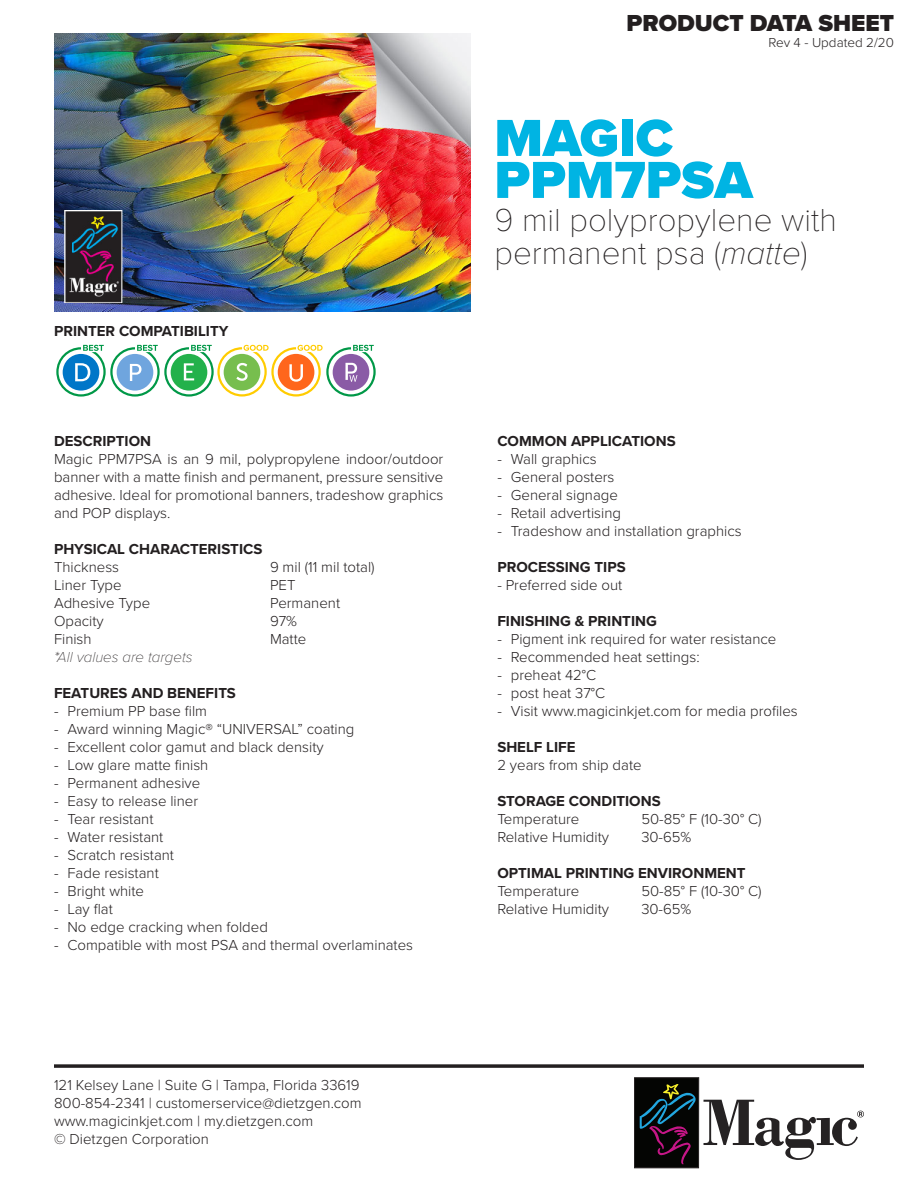
<style>
.page{position:relative;width:918px;height:1188px;background:#fff}
.page>*{position:absolute;margin:0;border:0;box-sizing:border-box;transform-origin:0 0}
.t1{font:900 54px "Proxima Nova";color:#00b4e3}
.t2{font:100 33px/33px "Proxima Nova T";color:#231f20}
.t3{font:900 24px "Proxima Nova";color:#231f20}
.t4{font:300 15px/18px "Proxima Nova";color:#231f20}
.t5{font:700 15px "Proxima Nova";color:#231f20}
.t6{font:italic 100 15px "Proxima Nova";color:#231f20}
.t7{font:300 13.5px "Proxima Nova";color:#231f20}
.s1{font-family:"Proxima Nova";font-style:italic}
</style>
<div class="page">
<div style="left:635px;top:1078px;width:64px;height:90px;background:#040503"></div>
<div style="left:635px;top:1078px;width:64px;height:90px;border:1px solid #231f20"></div>
<svg style="left:640px;top:1084px;width:56px;height:80px"></svg>
<svg style="left:704px;top:1100px;width:160px;height:60px"></svg>
<img style="left:54px;top:33px;width:417px;height:279px">
<hr style="left:54px;top:1065px;width:810px;height:3px;background:#231f20">
<svg style="left:56px;top:345px;width:320px;height:52px"></svg>
<p class="t5" style="left:54px;top:320px;width:176px">PRINTER COMPATIBILITY</p>
<p class="t5" style="left:54px;top:430px;width:99px">DESCRIPTION</p>
<p class="t4" style="left:54px;top:449px;width:391px;text-align:justify">Magic PPM7PSA is an 9 mil, polypropylene indoor/outdoor banner with a matte finish and permanent, pressure sensitive adhesive. Ideal for promotional banners, tradeshow graphics and POP displays.</p>
<p class="t5" style="left:54px;top:538px;width:210px">PHYSICAL CHARACTERISTICS</p>
<p class="t4" style="left:54px;top:557px;width:67px">Thickness</p>
<p class="t4" style="left:270px;top:557px;width:106px">9 mil (11 mil total)</p>
<p class="t4" style="left:54px;top:575px;width:69px">Liner Type</p>
<p class="t4" style="left:270px;top:575px;width:27px">PET</p>
<p class="t4" style="left:54px;top:593px;width:98px">Adhesive Type</p>
<p class="t4" style="left:270px;top:593px;width:72px">Permanent</p>
<p class="t4" style="left:54px;top:611px;width:51px">Opacity</p>
<p class="t4" style="left:270px;top:611px;width:29px">97%</p>
<p class="t4" style="left:54px;top:629px;width:39px">Finish</p>
<p class="t4" style="left:270px;top:629px;width:38px">Matte</p>
<p class="t6" style="left:54px;top:646px;width:140px">*All values are targets</p>
<p class="t5" style="left:54px;top:682px;width:183px">FEATURES AND BENEFITS</p>
<p class="t4" style="left:54px;top:701px;width:155px">- Premium PP base film</p>
<p class="t4" style="left:54px;top:719px;width:302px">- Award winning Magic® “UNIVERSAL” coating</p>
<p class="t4" style="left:54px;top:737px;width:271px">- Excellent color gamut and black density</p>
<p class="t4" style="left:54px;top:755px;width:156px">- Low glare matte finish</p>
<p class="t4" style="left:54px;top:773px;width:148px">- Permanent adhesive</p>
<p class="t4" style="left:54px;top:791px;width:146px">- Easy to release liner</p>
<p class="t4" style="left:54px;top:809px;width:101px">- Tear resistant</p>
<p class="t4" style="left:54px;top:827px;width:111px">- Water resistant</p>
<p class="t4" style="left:54px;top:845px;width:122px">- Scratch resistant</p>
<p class="t4" style="left:54px;top:863px;width:106px">- Fade resistant</p>
<p class="t4" style="left:54px;top:881px;width:92px">- Bright white</p>
<p class="t4" style="left:54px;top:899px;width:60px">- Lay flat</p>
<p class="t4" style="left:54px;top:917px;width:215px">- No edge cracking when folded</p>
<p class="t4" style="left:54px;top:935px;width:361px">- Compatible with most PSA and thermal overlaminates</p>
<p class="t4" style="left:54px;top:1075px;width:309px">121 Kelsey Lane | Suite G | Tampa, Florida 33619<br>800-854-2341 | customerservice@dietzgen.com www.magicinkjet.com | my.dietzgen.com<br>© Dietzgen Corporation</p>
<h3 class="t3" style="left:627px;top:5px;width:269px">PRODUCT DATA SHEET</h3>
<p class="t7" style="left:768px;top:33px;width:127px">Rev 4 - Updated 2/20</p>
<p class="t1" style="left:494px;top:98px;width:180px">MAGIC</p>
<p class="t1" style="left:494px;top:140px;width:260px">PPM7PSA</p>
<p class="t2" style="left:494px;top:201px;width:344px">9 mil polypropylene with permanent psa (<span class="s1">matte</span>)</p>
<p class="t5" style="left:497px;top:430px;width:180px">COMMON APPLICATIONS</p>
<p class="t4" style="left:497px;top:449px;width:101px">- Wall graphics</p>
<p class="t4" style="left:497px;top:467px;width:119px">- General posters</p>
<p class="t4" style="left:497px;top:485px;width:122px">- General signage</p>
<p class="t4" style="left:497px;top:503px;width:125px">- Retail advertising</p>
<p class="t4" style="left:497px;top:521px;width:246px">- Tradeshow and installation graphics</p>
<p class="t5" style="left:497px;top:556px;width:130px">PROCESSING TIPS</p>
<p class="t4" style="left:497px;top:575px;width:126px">- Preferred side out</p>
<p class="t5" style="left:497px;top:610px;width:161px">FINISHING &amp; PRINTING</p>
<p class="t4" style="left:497px;top:629px;width:281px">- Pigment ink required for water resistance</p>
<p class="t4" style="left:497px;top:647px;width:204px">- Recommended heat settings:</p>
<p class="t4" style="left:497px;top:665px;width:100px">- preheat 42°C</p>
<p class="t4" style="left:497px;top:683px;width:109px">- post heat 37°C</p>
<p class="t4" style="left:497px;top:701px;width:302px">- Visit www.magicinkjet.com for media profiles</p>
<p class="t5" style="left:497px;top:736px;width:80px">SHELF LIFE</p>
<p class="t4" style="left:497px;top:755px;width:146px">2 years from ship date</p>
<p class="t5" style="left:497px;top:790px;width:165px">STORAGE CONDITIONS</p>
<p class="t4" style="left:497px;top:809px;width:84px">Temperature</p>
<p class="t4" style="left:641px;top:809px;width:122px">50-85° F (10-30° C)</p>
<p class="t4" style="left:497px;top:827px;width:113px">Relative Humidity</p>
<p class="t4" style="left:641px;top:827px;width:52px">30-65%</p>
<p class="t5" style="left:497px;top:862px;width:250px">OPTIMAL PRINTING ENVIRONMENT</p>
<p class="t4" style="left:497px;top:881px;width:84px">Temperature</p>
<p class="t4" style="left:641px;top:881px;width:122px">50-85° F (10-30° C)</p>
<p class="t4" style="left:497px;top:899px;width:113px">Relative Humidity</p>
<p class="t4" style="left:641px;top:899px;width:52px">30-65%</p>
</div>
